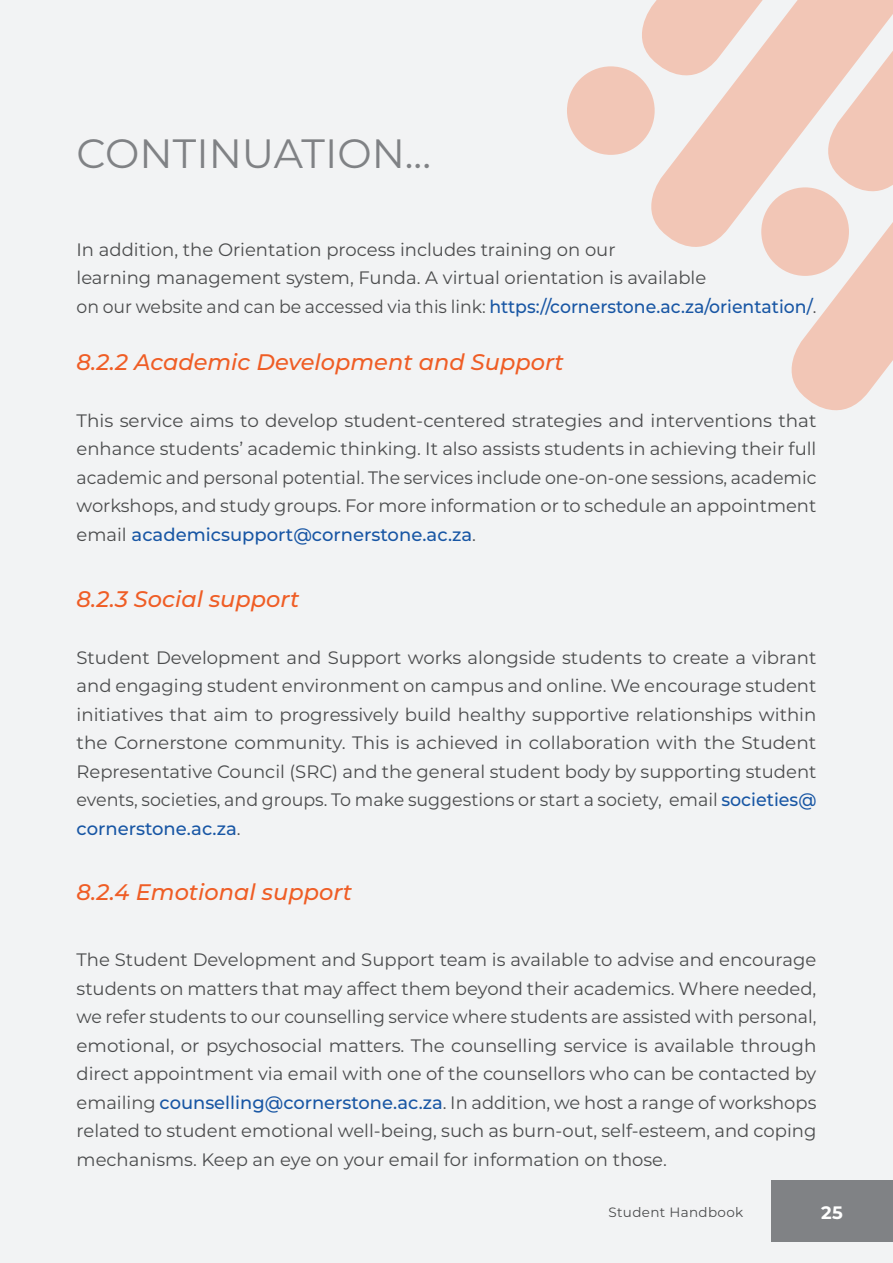
<style>
.page{position:relative;width:893px;height:1263px;background:#f2f3f4}
.page>*{position:absolute;margin:0;border:0;box-sizing:border-box;transform-origin:0 0}
.t1{font:40.95px "Montserrat";color:#808285}
.t2{font:italic 500 22.5px "Montserrat";color:#ef5d25}
.t3{font:18px/28.5px "Montserrat";color:#4b4c4d;text-align:justify}
.t4{font:18px "Montserrat";color:#4b4c4d;scale:.96 1}
.t5{font:700 18px "Montserrat";color:#fff}
.t6{font:13.5px "Montserrat";letter-spacing:.025em;color:#4b4c4d}
.s1{font-weight:500;color:#1856a4}
</style>
<div class="page">
<div style="left:771px;top:1180px;width:122px;height:61px;background:#808285"></div>
<svg style="left:651px;top:207px;width:122px;height:55px"></svg>
<svg style="left:776px;top:211px;width:117px;height:200px;fill:#f2c6b6"></svg>
<svg style="left:630px;top:0;width:263px;height:207px"></svg>
<div style="left:761px;top:187px;width:88px;height:89px;background:#f2c6b6;border-radius:50%"></div>
<div style="left:567px;top:66px;width:88px;height:89px;background:#f2c6b6;border-radius:50%"></div>
<p class="t1" style="left:77px;top:125px;width:356px">CONTINUATION...</p>
<p class="t3" style="left:77px;top:234px;width:541px">In addition, the Orientation process includes training on our</p>
<p class="t3" style="left:77px;top:263px;width:631px">learning management system, Funda. A virtual orientation is available</p>
<p class="t4" style="left:77px;top:294px;width:772px">on our website and can be accessed via this link: <span class="s1">https://cornerstone.ac.za/orientation/</span>.</p>
<p class="t2" style="left:77px;top:346px;width:489px">8.2.2 Academic Development and Support</p>
<p class="t3" style="left:77px;top:406px;width:741px">This service aims to develop student-centered strategies and interventions that enhance students’ academic thinking. It also assists students in achieving their full academic and personal potential. The services include one-on-one sessions, academic workshops, and study groups. For more information or to schedule an appointment email <span class="s1">academicsupport@cornerstone.ac.za</span>.</p>
<p class="t2" style="left:77px;top:583px;width:224px">8.2.3 Social support</p>
<p class="t3" style="left:77px;top:642px;width:741px">Student Development and Support works alongside students to create a vibrant and engaging student environment on campus and online. We encourage student initiatives that aim to progressively build healthy supportive relationships within the Cornerstone community. This is achieved in collaboration with the Student Representative Council (SRC) and the general student body by supporting student events, societies, and groups. To make suggestions or start a society, email <span class="s1">societies@ cornerstone.ac.za</span>.</p>
<p class="t2" style="left:77px;top:877px;width:277px">8.2.4 Emotional support</p>
<p class="t3" style="left:77px;top:945px;width:741px">The Student Development and Support team is available to advise and encourage students on matters that may affect them beyond their academics. Where needed, we refer students to our counselling service where students are assisted with personal, emotional, or psychosocial matters. The counselling service is available through direct appointment via email with one of the counsellors who can be contacted by emailing <span class="s1">counselling@cornerstone.ac.za</span>. In addition, we host a range of workshops related to student emotional well-being, such as burn-out, self-esteem, and coping mechanisms. Keep an eye on your email for information on those.</p>
<p class="t6" style="left:608px;top:1203px;width:136px">Student Handbook</p>
<p class="t5" style="left:821px;top:1200px;width:23px">25</p>
</div>
